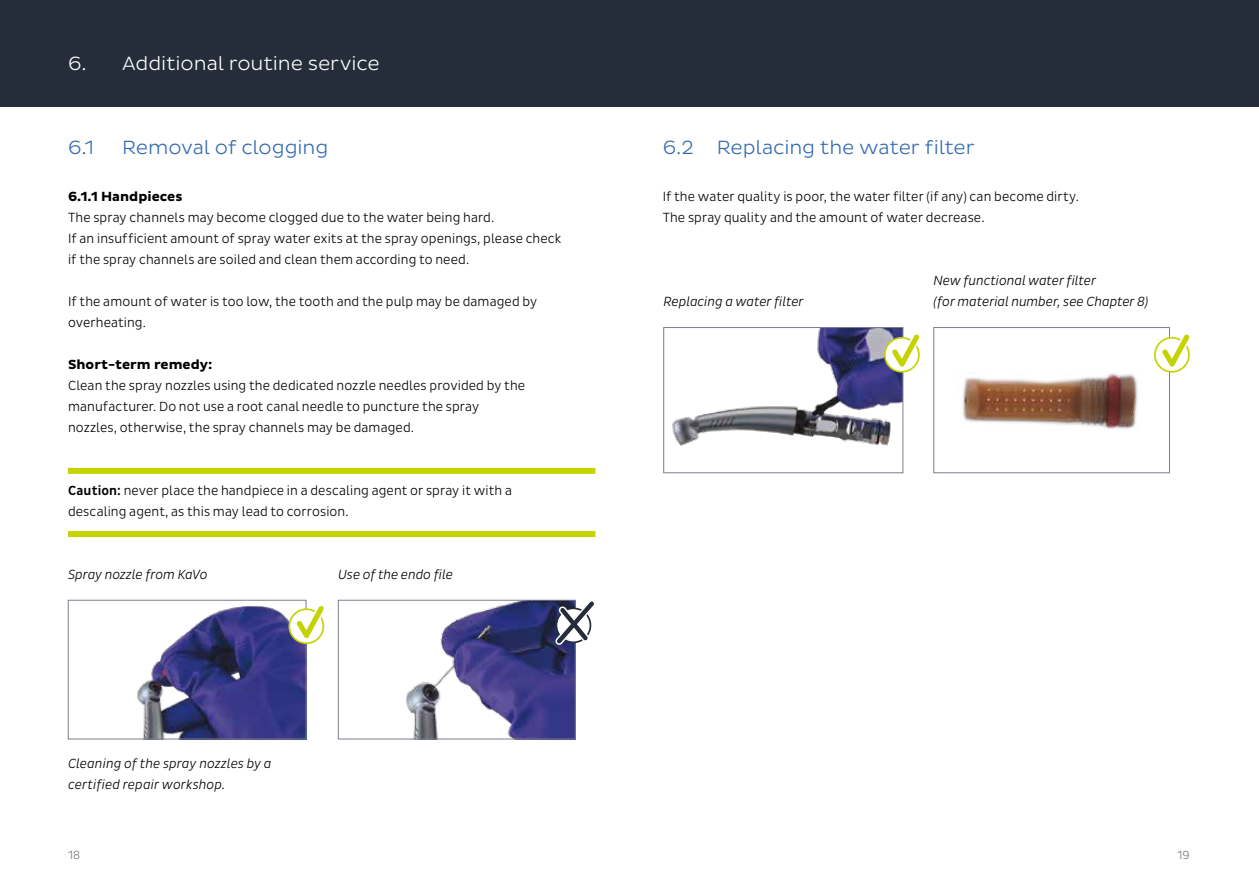
<style>
.page{position:relative;width:1259px;height:893px;background:#fff}
.page>*{position:absolute;margin:0;border:0;box-sizing:border-box;transform-origin:0 0}
.t1{font:300 19.5px "Pluto Sans";letter-spacing:-.01em;color:#346ab0}
.t2{font:300 19.5px "Pluto Sans";letter-spacing:-.005em;color:#fff}
.t3{font:300 13.5px/21px "Pluto Sans Cond";letter-spacing:.01em;color:#000}
.t4{font:italic 300 13.5px/21px "Pluto Sans Cond";color:#000}
.t5{font:700 13.5px "Pluto Sans";color:#000}
.t6{font:300 12px "Pluto Sans Cond";color:#767878}
.s1{font-weight:500}
</style>
<div class="page">
<div style="left:0;top:0;width:1259px;height:107px;background:#242d39"></div>
<img style="left:137px;top:606px;width:167px;height:131px">
<div style="left:68px;top:600px;width:238px;height:139px;border:1px solid #7a808b"></div>
<img style="left:406px;top:602px;width:167px;height:135px">
<div style="left:338px;top:600px;width:237px;height:139px;border:1px solid #7a808b"></div>
<svg style="left:289px;top:609px;width:34px;height:34px"></svg>
<div style="left:288px;top:608px;width:36px;height:36px;border:2px solid #c5d300;border-radius:50%"></div>
<svg style="left:295px;top:604px;width:30px;height:36px"></svg>
<svg style="left:555px;top:600px;width:39px;height:45px"></svg>
<img style="left:672px;top:329px;width:229px;height:117px">
<div style="left:663px;top:327px;width:240px;height:146px;border:1px solid #7a808b"></div>
<img style="left:962px;top:341px;width:203px;height:88px">
<div style="left:933px;top:327px;width:236px;height:146px;border:1px solid #7a808b"></div>
<svg style="left:885px;top:338px;width:34px;height:34px"></svg>
<div style="left:884px;top:337px;width:35px;height:36px;border:2px solid #c5d300;border-radius:50%"></div>
<svg style="left:890px;top:333px;width:30px;height:35px"></svg>
<svg style="left:1155px;top:338px;width:34px;height:34px"></svg>
<div style="left:1154px;top:337px;width:35px;height:36px;border:2px solid #c5d300;border-radius:50%"></div>
<svg style="left:1160px;top:333px;width:30px;height:35px"></svg>
<div style="left:68px;top:468px;width:527px;height:6px;background:#c5d300"></div>
<div style="left:68px;top:531px;width:527px;height:6px;background:#c5d300"></div>
<h1 class="t2" style="left:68px;top:52px;width:313px">6. Additional routine service</h1>
<h1 class="t1" style="left:68px;top:136px;width:27px">6.1</h1>
<h1 class="t1" style="left:122px;top:136px;width:208px">Removal of clogging</h1>
<p class="t5" style="left:68px;top:189px;width:116px">6.1.1 Handpieces</p>
<p class="t3" style="left:68px;top:207px;width:495px">The spray channels may become clogged due to the water being hard.<br>If an insufficient amount of spray water exits at the spray openings, please check if the spray channels are soiled and clean them according to need.</p>
<p class="t3" style="left:68px;top:291px;width:471px">If the amount of water is too low, the tooth and the pulp may be damaged by overheating.</p>
<p class="t5" style="left:68px;top:357px;width:146px">Short-term remedy:</p>
<p class="t3" style="left:68px;top:375px;width:459px">Clean the spray nozzles using the dedicated nozzle needles provided by the manufacturer. Do not use a root canal needle to puncture the spray nozzles, otherwise, the spray channels may be damaged.</p>
<p class="t3" style="left:68px;top:480px;width:445px"><span class="s1">Caution:</span> never place the handpiece in a descaling agent or spray it with a descaling agent, as this may lead to corrosion.</p>
<p class="t4" style="left:68px;top:564px;width:141px">Spray nozzle from KaVo</p>
<p class="t4" style="left:338px;top:564px;width:116px">Use of the endo file</p>
<p class="t4" style="left:68px;top:753px;width:205px">Cleaning of the spray nozzles by a certified repair workshop.</p>
<h1 class="t1" style="left:662px;top:136px;width:314px">6.2 Replacing the water filter</h1>
<p class="t3" style="left:662px;top:186px;width:418px">If the water quality is poor, the water filter (if any) can become dirty.<br>The spray quality and the amount of water decrease.</p>
<p class="t4" style="left:663px;top:291px;width:142px">Replacing a water filter</p>
<p class="t4" style="left:933px;top:270px;width:216px">New functional water filter<br>(for material number, see Chapter 8)</p>
<p class="t6" style="left:68px;top:848px;width:14px">18</p>
<p class="t6" style="left:1177px;top:848px;width:14px">19</p>
</div>
